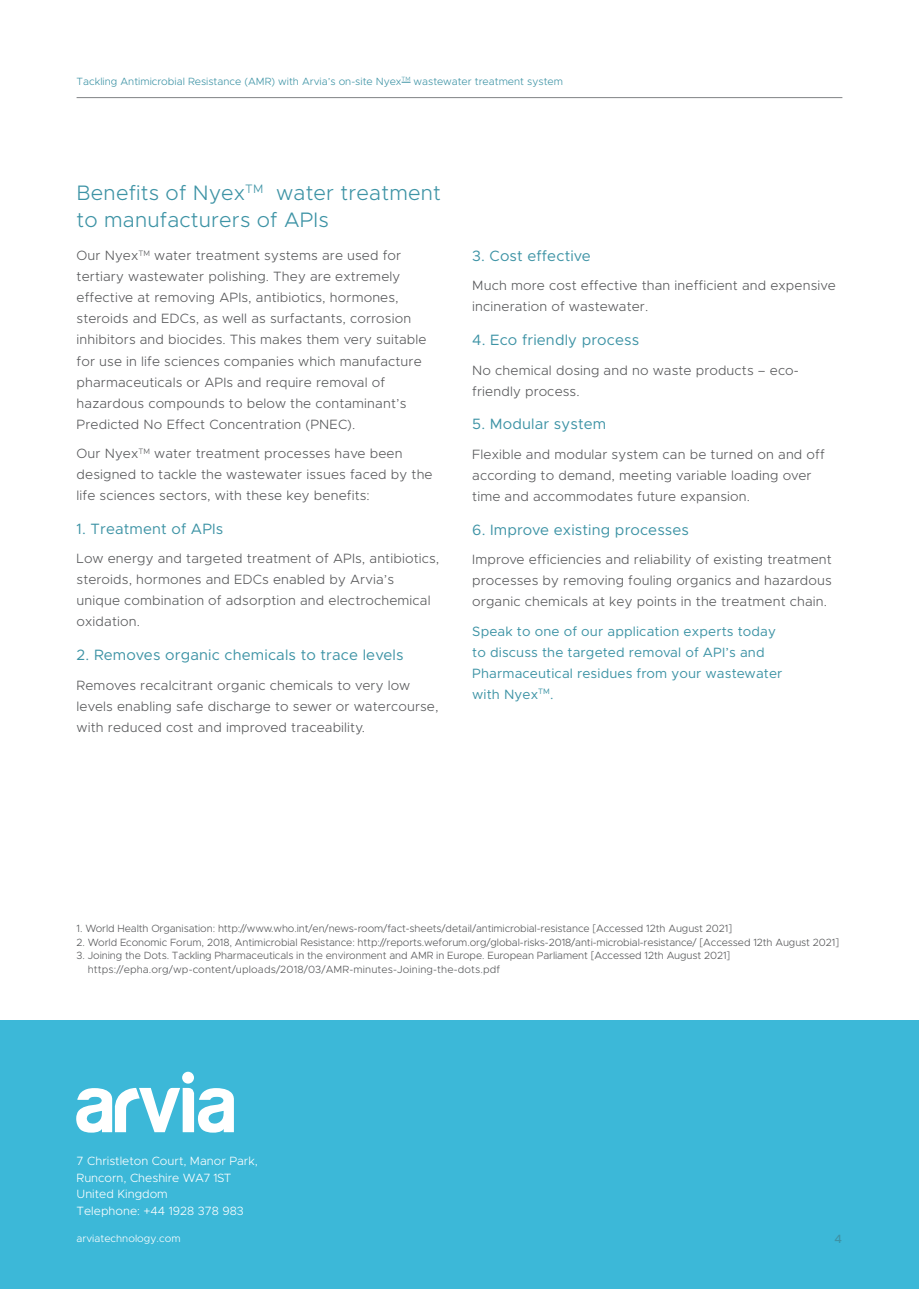
<style>
.page{position:relative;width:919px;height:1289px;background:#fff}
.page>*{position:absolute;margin:0;border:0;box-sizing:border-box;transform-origin:0 0}
.t1{font:300 21px/27px "Metropolis";letter-spacing:.01em;color:#3d93a5}
.t2{font:15px "Metropolis";letter-spacing:.01em;color:#3d93a5}
.t3{font:300 13.5px/21px "Metropolis";letter-spacing:.01em;color:#57585a}
.t4{font:13.5px/21px "Metropolis";letter-spacing:.01em;color:#3d93a5}
.t5{font:300 12px/16.5px "Metropolis";color:#fff}
.t6{font:500 12px "Metropolis";color:#3d93a5}
.t7{font:300 10.5px/13.5px "Metropolis";letter-spacing:-.01em;color:#57585a}
.t8{font:300 10.5px "Metropolis";color:#3d93a5}
.t9{font:300 10.5px "Metropolis";color:#fff}
</style>
<div class="page">
<div style="left:0;top:1020px;width:918px;height:268px;background:#3cb8d8"></div>
<hr style="left:77px;top:97px;width:765px;height:1px;background:#808285">
<div style="left:182px;top:1071px;width:12px;height:12px;background:#fff;border-radius:50%"></div>
<svg style="left:76px;top:1087px;width:158px;height:45px"></svg>
<p class="t8" style="left:77px;top:75px;width:488px">Tackling Antimicrobial Resistance (AMR) with Arvia’s on-site Nyex<sup>TM</sup> wastewater treatment system</p>
<h1 class="t1" style="left:77px;top:179px;width:366px">Benefits of Nyex<sup>TM</sup> water treatment to manufacturers of APIs</h1>
<p class="t3" style="left:77px;top:245px;width:351px">Our Nyex<sup>TM</sup> water treatment systems are used for tertiary wastewater polishing. They are extremely effective at removing APIs, antibiotics, hormones, steroids and EDCs, as well as surfactants, corrosion inhibitors and biocides. This makes them very suitable for use in life sciences companies which manufacture pharmaceuticals or APIs and require removal of hazardous compounds to below the contaminant’s Predicted No Effect Concentration (PNEC).</p>
<p class="t3" style="left:77px;top:443px;width:357px">Our Nyex<sup>TM</sup> water treatment processes have been designed to tackle the wastewater issues faced by the life sciences sectors, with these key benefits:</p>
<p class="t2" style="left:77px;top:519px;width:148px">1. Treatment of APIs</p>
<p class="t3" style="left:77px;top:548px;width:364px">Low energy and targeted treatment of APIs, antibiotics, steroids, hormones and EDCs enabled by Arvia’s unique combination of adsorption and electrochemical oxidation.</p>
<p class="t2" style="left:77px;top:645px;width:328px">2. Removes organic chemicals to trace levels</p>
<p class="t3" style="left:77px;top:674px;width:363px">Removes recalcitrant organic chemicals to very low levels enabling safe discharge to sewer or watercourse, with reduced cost and improved traceability.</p>
<p class="t2" style="left:472px;top:246px;width:120px">3. Cost effective</p>
<p class="t3" style="left:472px;top:275px;width:365px">Much more cost effective than inefficient and expensive incineration of wastewater.</p>
<p class="t2" style="left:472px;top:330px;width:168px">4. Eco friendly process</p>
<p class="t3" style="left:472px;top:359px;width:328px">No chemical dosing and no waste products – eco&shy;friendly process.</p>
<p class="t2" style="left:472px;top:415px;width:136px">5. Modular system</p>
<p class="t3" style="left:472px;top:444px;width:354px">Flexible and modular system can be turned on and off according to demand, meeting variable loading over time and accommodates future expansion.</p>
<p class="t2" style="left:472px;top:520px;width:218px">6. Improve existing processes</p>
<p class="t3" style="left:472px;top:549px;width:361px;text-align:justify">Improve efficiencies and reliability of existing treatment processes by removing fouling organics and hazardous organic chemicals at key points in the treatment chain.</p>
<p class="t4" style="left:472px;top:620px;width:311px">Speak to one of our application experts today to discuss the targeted removal of API’s and Pharmaceutical residues from your wastewater with Nyex<sup>TM</sup>.</p>
<p class="t7" style="left:77px;top:921px;width:657px">1. World Health Organisation: http://www.who.int/en/news-room/fact-sheets/detail/antimicrobial-resistance [Accessed 12th August 2021]</p>
<p class="t7" style="left:77px;top:935px;width:764px">2. World Economic Forum, 2018, Antimicrobial Resistance: http://reports.weforum.org/global-risks-2018/anti-microbial-resistance/ [Accessed 12th August 2021]</p>
<p class="t7" style="left:88px;top:948px;width:644px;text-indent:-11px">3. Joining the Dots. Tackling Pharmaceuticals in the environment and AMR in Europe. European Parliament [Accessed 12th August 2021] https://epha.org/wp-content/uploads/2018/03/AMR-minutes-Joining-the-dots.pdf</p>
<p class="t5" style="left:77px;top:1152px;width:183px">7 Christleton Court, Manor Park,<br>Runcorn, Cheshire WA7 1ST<br>United Kingdom<br>Telephone: +44 1928 378 983</p>
<p class="t9" style="left:77px;top:1231px;width:105px">arviatechnology.com</p>
<p class="t6" style="left:834px;top:1231px;width:9px">4</p>
</div>
